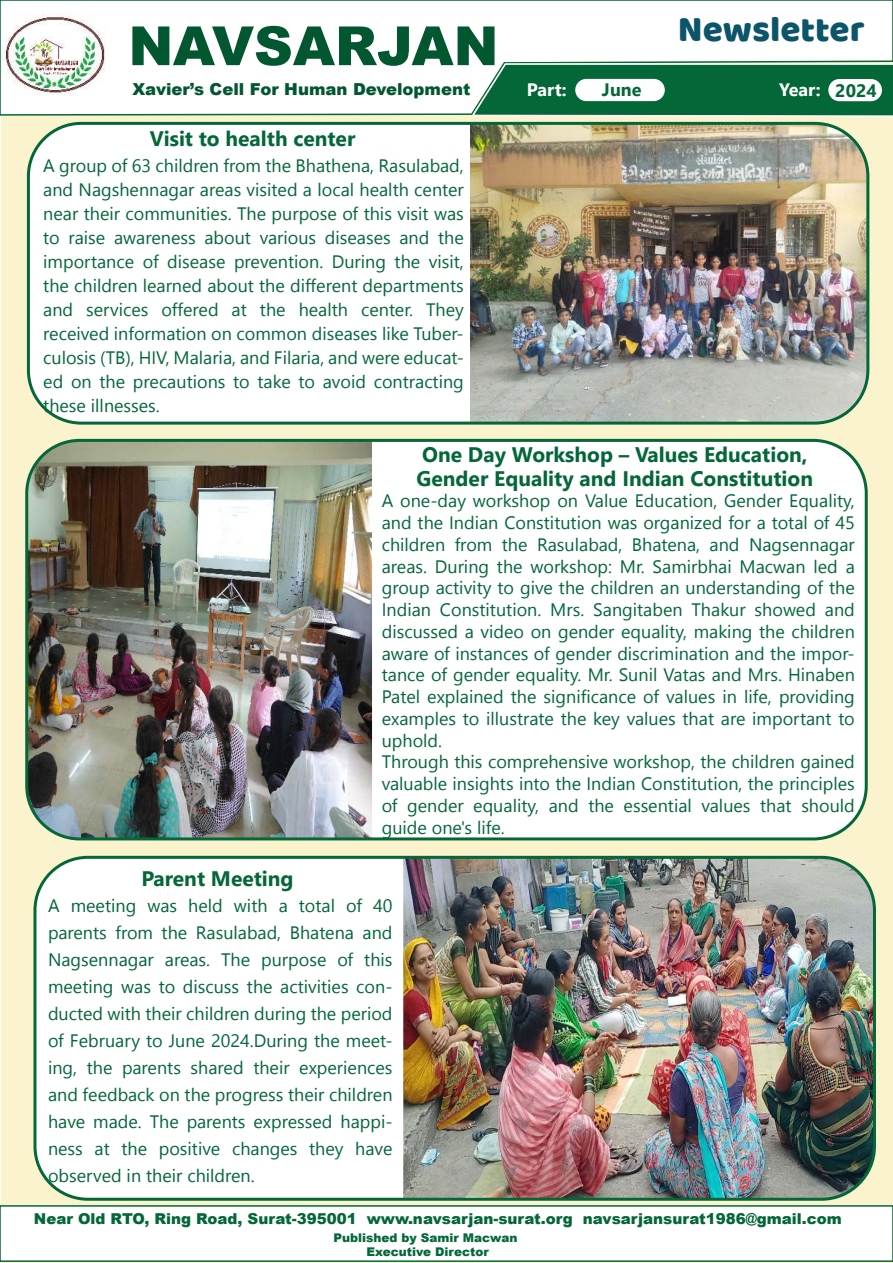
<style>
.page{position:relative;width:893px;height:1263px;background:#fff}
.page>*{position:absolute;margin:0;border:0;box-sizing:border-box;transform-origin:0 0}
.t1{font:900 54px "Arial";color:#025730}
.t2{font:36.75px "Baloo Bhai";color:#0b5469}
.t3{font:700 21px/24px "Nirmala UI";color:#036738}
.t4{font:18px/21.8px "Nirmala UI";color:#036738;text-align:justify}
.t5{font:700 18px "Nirmala UI";color:#fff}
.t6{font:700 18px "Nirmala UI";color:#036738}
.t7{font:900 16.5px "Arial";color:#025730}
.t8{font:900 15px "Arial";color:#036738}
.t9{font:900 12px/14.4px "Arial";color:#036738;text-align:center}
.s1{color:#036738}
</style>
<div class="page">
<div style="left:2px;top:17px;width:891px;height:1246px;background:#faf3ce"></div>
<div style="left:0;top:0;width:893px;height:116px;background:#fff"></div>
<img style="left:107px;top:13px;width:12px;height:82px">
<div style="left:0;top:1206px;width:893px;height:55px;background:#fff"></div>
<div style="left:0;top:1205px;width:893px;height:57px;border:2px solid #036738"></div>
<svg style="left:470px;top:63px;width:423px;height:54px;background:#237a50"></svg>
<div style="left:575px;top:79px;width:90px;height:22px;background:#fff;border-radius:11px"></div>
<div style="left:828px;top:79px;width:54px;height:22px;background:#fff;border-radius:11px"></div>
<div style="left:28px;top:123px;width:840px;height:300px;background:#fff;border-radius:53px"></div>
<img style="left:470px;top:123px;width:398px;height:298px">
<div style="left:27px;top:122px;width:842px;height:303px;border:3px solid #036738;border-radius:53px"></div>
<div style="left:27px;top:440px;width:839px;height:399px;background:#fff;border-radius:53px"></div>
<img style="left:29px;top:443px;width:343px;height:396px">
<div style="left:25px;top:439px;width:843px;height:401px;border:3px solid #036738;border-radius:53px"></div>
<div style="left:35px;top:857px;width:839px;height:342px;background:#fff;border-radius:53px"></div>
<img style="left:403px;top:857px;width:469px;height:340px">
<div style="left:33px;top:856px;width:843px;height:345px;border:3px solid #036738;border-radius:53px"></div>
<img style="left:1px;top:13px;width:106px;height:82px">
<h1 class="t1" style="left:128px;top:26px;width:372px">NAVSARJAN</h1>
<p class="t7" style="left:132px;top:83px;width:339px">Xavier’s Cell For Human Development</p>
<p class="t3" style="left:150px;top:129px;width:207px">Visit to health center</p>
<p class="t4" style="left:43px;top:156px;width:422px;line-height:24px">A group of 63 children from the Bhathena, Rasulabad, and Nagshennagar areas visited a local health center near their communities. The purpose of this visit was to raise awareness about various diseases and the importance of disease prevention. During the visit, the children learned about the different departments and services offered at the health center. They received information on common diseases like Tuber&shy;culosis (TB), HIV, Malaria, and Filaria, and were educat&shy;ed on the precautions to take to avoid contracting these illnesses.</p>
<h2 class="t2" style="left:678px;top:7px;width:188px">Newsletter</h2>
<p class="t5" style="left:527px;top:82px;width:41px">Part:</p>
<p class="t6" style="left:602px;top:82px;width:41px">June</p>
<p class="t5" style="left:779px;top:82px;width:99px">Year: <span class="s1">2024</span></p>
<p class="t3" style="left:417px;top:445px;width:398px">One Day Workshop – Values Education,<br>Gender Equality and Indian Constitution</p>
<p class="t3" style="left:141px;top:869px;width:154px">Parent Meeting</p>
<p class="t4" style="left:382px;top:492px;width:475px;text-align:left">A one-day workshop on Value Education, Gender Equality, and the Indian Constitution was organized for a total of 45 children from the Rasulabad, Bhatena, and Nagsennagar areas. During the workshop: Mr. Samirbhai Macwan led a group activity to give the children an understanding of the Indian Constitution. Mrs. Sangitaben Thakur showed and discussed a video on gender equality, making the children aware of instances of gender discrimination and the impor&shy;tance of gender equality. Mr. Sunil Vatas and Mrs. Hinaben Patel explained the significance of values in life, providing examples to illustrate the key values that are important to uphold.<br>Through this comprehensive workshop, the children gained valuable insights into the Indian Constitution, the principles of gender equality, and the essential values that should guide one's life.</p>
<p class="t4" style="left:48px;top:894px;width:346px;line-height:27px">A meeting was held with a total of 40 parents from the Rasulabad, Bhatena and Nagsennagar areas. The purpose of this meeting was to discuss the activities con&shy;ducted with their children during the period of February to June 2024.During the meet&shy;ing, the parents shared their experiences and feedback on the progress their children have made. The parents expressed happi&shy;ness at the positive changes they have observed in their children.</p>
<p class="t8" style="left:34px;top:1213px;width:809px">Near Old RTO, Ring Road, Surat-395001 www.navsarjan-surat.org navsarjansurat1986@gmail.com</p>
<p class="t9" style="left:334px;top:1232px;width:185px">Published by Samir Macwan<br>Executive Director</p>
</div>
